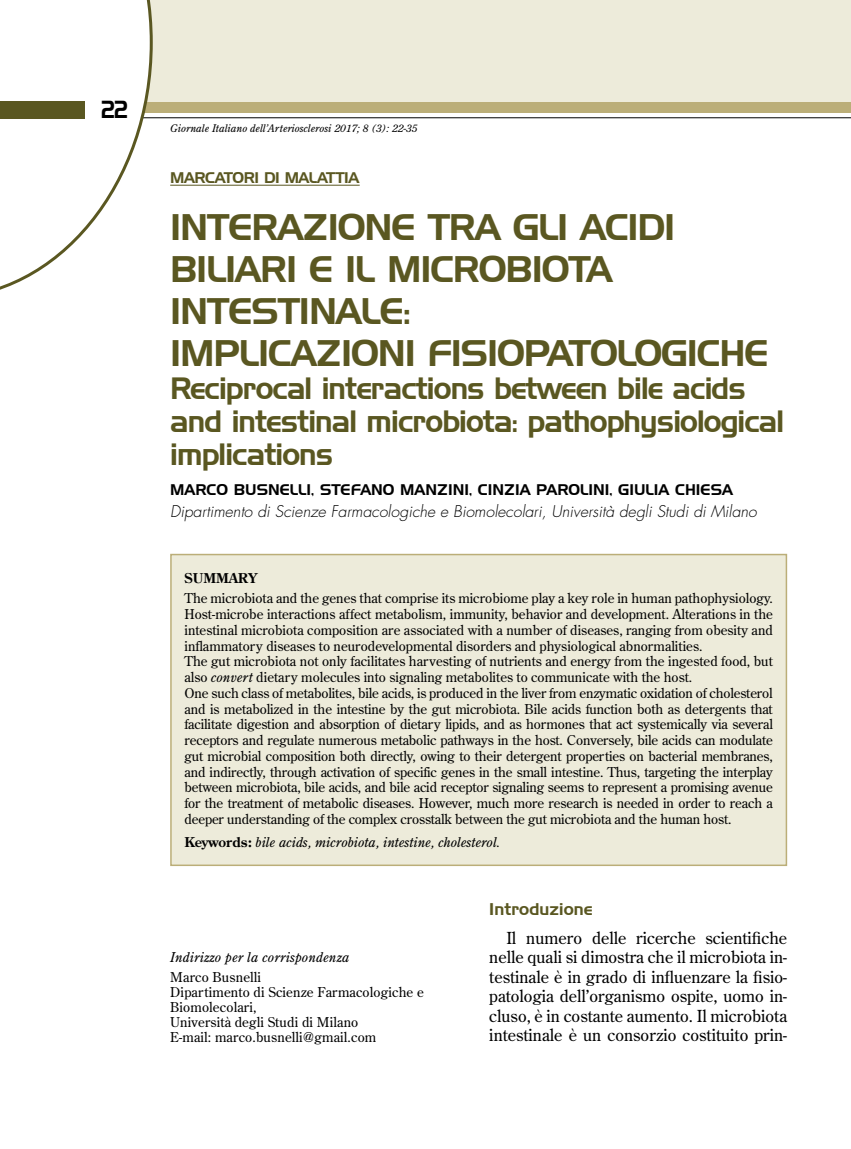
<style>
.page{position:relative;width:851px;height:1149px;background:#fff}
.page>*{position:absolute;margin:0;border:0;box-sizing:border-box;transform-origin:0 0}
.t1{font:36px/42px "Handel Gothic BT";letter-spacing:-.03em;color:#5a5721}
.t2{font:30px/33px "Handel Gothic BT";letter-spacing:-.03em;color:#5a5721}
.t3{font:24px "Handel Gothic BT";color:#000;scale:.8 1}
.t4{font:16.5px/19.5px "Century Old Style Std";color:#000;text-align:justify}
.t5{font:16.5px "Handel Gothic BT";letter-spacing:.005em;color:#5a5721}
.t6{font:italic 300 15.75px "Futura Std";color:#000}
.t7{font:15px "Handel Gothic BT";color:#000}
.t8{font:15px "Handel Gothic BT";letter-spacing:-.03em;color:#5a5721}
.t9{font:13.5px/15.8px "Century Old Style Std";letter-spacing:-.01em;color:#000}
.t10{font:13.5px/15px "Century Old Style Std";letter-spacing:.01em;color:#000}
.t11{font:italic 13.5px "Century Old Style Std";color:#000}
.t12{font:700 13.5px "Century Old Style Std";color:#000}
.t13{font:italic 10.5px "Century Old Style Std";color:#000}
.s1{font-style:italic}
.s2{font-weight:700;font-style:normal}
</style>
<div class="page">
<div style="left:0;top:0;width:850px;height:102px;background:#edebda"></div>
<hr style="left:0;top:117px;width:850px;height:1px;background:#000">
<div style="left:0;top:102px;width:850px;height:11px;background:#bbae78"></div>
<svg style="left:0;top:0;width:153px;height:290px"></svg>
<div style="left:0;top:101px;width:85px;height:17px;background:#5a5721"></div>
<hr style="left:170px;top:185px;width:189px;height:1px;background:#5a5721">
<div style="left:171px;top:554px;width:615px;height:311px;background:#edebda"></div>
<div style="left:170px;top:553px;width:617px;height:312px;border:2px solid #bbae78"></div>
<h3 class="t3" style="left:101px;top:95px;width:34px">22</h3>
<p class="t13" style="left:170px;top:121px;width:249px">Giornale Italiano dell’Arteriosclerosi 2017; 8 (3): 22-35</p>
<p class="t8" style="left:170px;top:168px;width:190px">MARCATORI DI MALATTIA</p>
<h1 class="t1" style="left:170px;top:205px;width:600px">INTERAZIONE TRA GLI ACIDI<br>BILIARI E IL MICROBIOTA<br>INTESTINALE:<br>IMPLICAZIONI FISIOPATOLOGICHE</h1>
<h2 class="t2" style="left:170px;top:371px;width:615px">Reciprocal interactions between bile acids and intestinal microbiota: pathophysiological implications</h2>
<p class="t7" style="left:170px;top:480px;width:564px">MARCO BUSNELLI, STEFANO MANZINI, CINZIA PAROLINI, GIULIA CHIESA</p>
<p class="t6" style="left:170px;top:501px;width:588px">Dipartimento di Scienze Farmacologiche e Biomolecolari, Università degli Studi di Milano</p>
<p class="t12" style="left:184px;top:569px;width:75px">SUMMARY</p>
<p class="t9" style="left:184px;top:590px;width:590px">The microbiota and the genes that comprise its microbiome play a key role in human pathophysiology.<br>Host-microbe interactions affect metabolism, immunity, behavior and development. Alterations in the intestinal microbiota composition are associated with a number of diseases, ranging from obesity and inflammatory diseases to neurodevelopmental disorders and physiological abnormalities.<br>The gut microbiota not only facilitates harvesting of nutrients and energy from the ingested food, but also <span class="s1">convert</span> dietary molecules into signaling metabolites to communicate with the host.<br>One such class of metabolites, bile acids, is produced in the liver from enzymatic oxidation of cholesterol and is metabolized in the intestine by the gut microbiota. Bile acids function both as detergents that facilitate digestion and absorption of dietary lipids, and as hormones that act systemically via several receptors and regulate numerous metabolic pathways in the host. Conversely, bile acids can modulate gut microbial composition both directly, owing to their detergent properties on bacterial membranes, and indirectly, through activation of specific genes in the small intestine. Thus, targeting the interplay between microbiota, bile acids, and bile acid receptor signaling seems to represent a promising avenue for the treatment of metabolic diseases. However, much more research is needed in order to reach a deeper understanding of the complex crosstalk between the gut microbiota and the human host.</p>
<p class="t11" style="left:184px;top:833px;width:317px"><span class="s2">Keywords:</span> bile acids, microbiota, intestine, cholesterol.</p>
<p class="t11" style="left:170px;top:948px;width:181px">Indirizzo per la corrispondenza</p>
<p class="t10" style="left:170px;top:968px;width:255px">Marco Busnelli<br>Dipartimento di Scienze Farmacologiche e<br>Biomolecolari,<br>Università degli Studi di Milano<br>E-mail: marco.busnelli@gmail.com</p>
<p class="t5" style="left:489px;top:898px;width:105px">Introduzione</p>
<p class="t4" style="left:489px;top:927px;width:299px;text-indent:17px">Il numero delle ricerche scientifiche nelle quali si dimostra che il microbiota in&shy;testinale è in grado di influenzare la fisio&shy;patologia dell’organismo ospite, uomo in&shy;cluso, è in costante aumento. Il microbiota intestinale è un consorzio costituito prin-</p>
</div>
